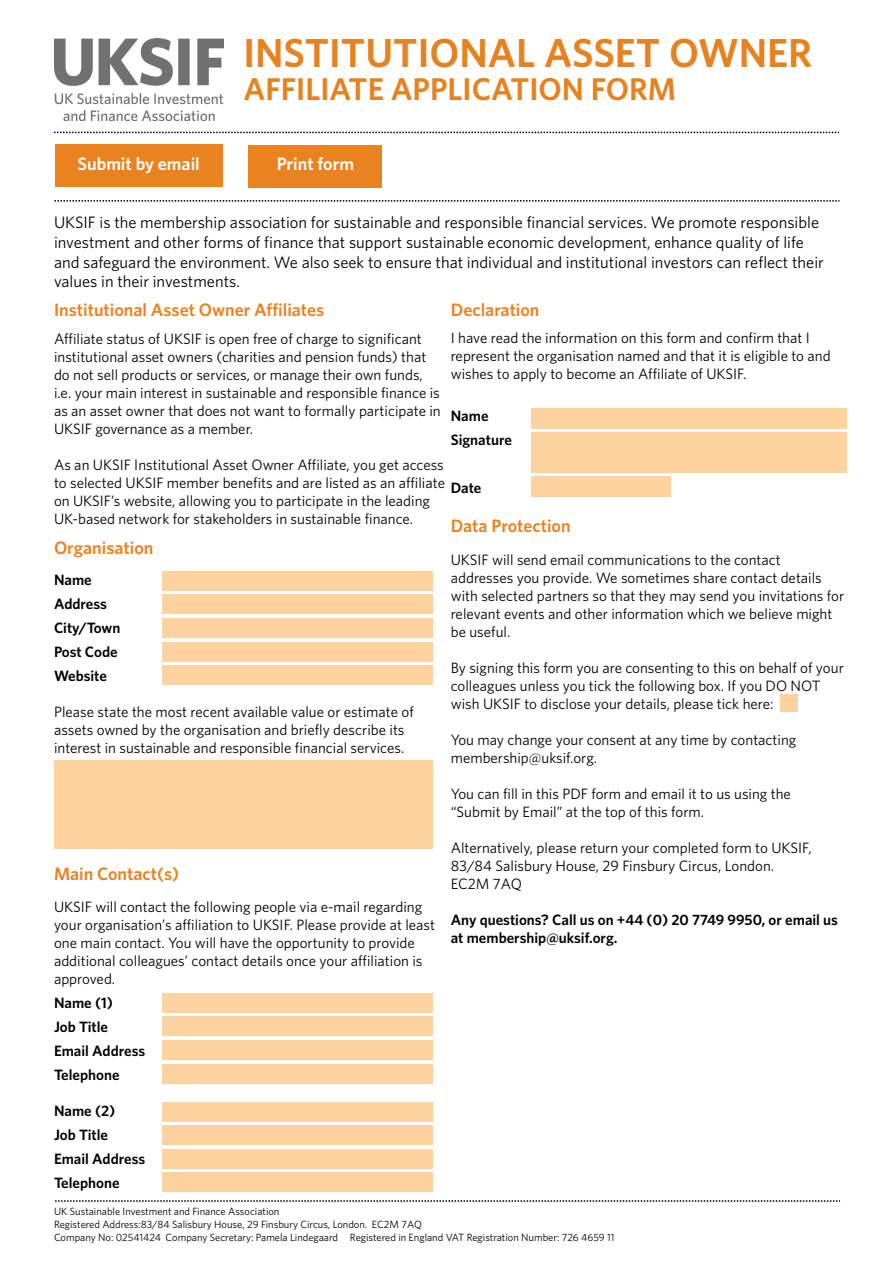
<style>
.page{position:relative;width:893px;height:1263px;background:#fff}
.page>*{position:absolute;margin:0;border:0;box-sizing:border-box;transform-origin:0 0}
.t1{font:600 40.5px "Whitney";color:#e68220}
.t2{font:600 31.5px "Whitney";color:#e68220}
.t3{font:600 18px "Whitney";color:#eb8220}
.t4{font:600 18px "Whitney";color:#fff}
.t5{font:16.5px/19.8px "Whitney";color:#000}
.t6{font:15px/18px "Whitney";color:#000}
.t7{font:600 15px/24px "Whitney";color:#000}
.t8{font:10.5px/12.6px "Whitney";color:#000}
</style>
<div class="page">
<img style="left:54px;top:38px;width:169px;height:82px">
<svg style="left:54px;top:132px;width:785px;height:1px"></svg>
<svg style="left:54px;top:200px;width:785px;height:2px"></svg>
<div style="left:55px;top:145px;width:167px;height:42px;background:#eb8220"></div>
<div style="left:249px;top:145px;width:133px;height:43px;background:#eb8220"></div>
<svg style="left:55px;top:1200px;width:785px;height:2px"></svg>
<div style="left:162px;top:571px;width:270px;height:19px;background:#ffd39f"></div>
<div style="left:162px;top:665px;width:270px;height:20px;background:#ffd39f"></div>
<div style="left:162px;top:642px;width:270px;height:20px;background:#ffd39f"></div>
<div style="left:162px;top:618px;width:270px;height:20px;background:#ffd39f"></div>
<div style="left:162px;top:594px;width:270px;height:20px;background:#ffd39f"></div>
<div style="left:54px;top:760px;width:378px;height:88px;background:#ffd39f"></div>
<div style="left:162px;top:1041px;width:270px;height:19px;background:#ffd39f"></div>
<div style="left:162px;top:1172px;width:270px;height:20px;background:#ffd39f"></div>
<div style="left:162px;top:1150px;width:270px;height:19px;background:#ffd39f"></div>
<div style="left:162px;top:1125px;width:270px;height:20px;background:#ffd39f"></div>
<div style="left:162px;top:1102px;width:270px;height:20px;background:#ffd39f"></div>
<div style="left:162px;top:1064px;width:270px;height:20px;background:#ffd39f"></div>
<div style="left:162px;top:993px;width:270px;height:20px;background:#ffd39f"></div>
<div style="left:162px;top:1016px;width:270px;height:20px;background:#ffd39f"></div>
<div style="left:531px;top:409px;width:315px;height:20px;background:#ffd39f"></div>
<div style="left:531px;top:432px;width:315px;height:40px;background:#ffd39f"></div>
<div style="left:531px;top:476px;width:139px;height:20px;background:#ffd39f"></div>
<div style="left:781px;top:695px;width:17px;height:17px;background:#ffd39f"></div>
<h1 class="t1" style="left:243px;top:29px;width:570px">INSTITUTIONAL ASSET OWNER</h1>
<h2 class="t2" style="left:243px;top:70px;width:434px">AFFILIATE APPLICATION FORM</h2>
<p class="t4" style="left:77px;top:152px;width:124px">Submit by email</p>
<p class="t4" style="left:277px;top:153px;width:79px">Print form</p>
<p class="t5" style="left:54px;top:212px;width:771px">UKSIF is the membership association for sustainable and responsible financial services. We promote responsible investment and other forms of finance that support sustainable economic development, enhance quality of life and safeguard the environment. We also seek to ensure that individual and institutional investors can reflect their values in their investments.</p>
<p class="t3" style="left:54px;top:299px;width:272px">Institutional Asset Owner Affiliates</p>
<p class="t6" style="left:54px;top:329px;width:388px">Affiliate status of UKSIF is open free of charge to significant institutional asset owners (charities and pension funds) that do not sell products or services, or manage their own funds, i.e. your main interest in sustainable and responsible finance is as an asset owner that does not want to formally participate in UKSIF governance as a member.</p>
<p class="t6" style="left:54px;top:455px;width:393px">As an UKSIF Institutional Asset Owner Affiliate, you get access to selected UKSIF member benefits and are listed as an affiliate on UKSIF’s website, allowing you to participate in the leading UK-based network for stakeholders in sustainable finance.</p>
<p class="t3" style="left:54px;top:537px;width:101px">Organisation</p>
<p class="t7" style="left:54px;top:567px;width:68px">Name<br>Address<br>City/Town<br>Post Code<br>Website</p>
<p class="t6" style="left:54px;top:702px;width:361px">Please state the most recent available value or estimate of assets owned by the organisation and briefly describe its interest in sustainable and responsible financial services.</p>
<p class="t3" style="left:451px;top:299px;width:90px">Declaration</p>
<p class="t6" style="left:451px;top:328px;width:381px">I have read the information on this form and confirm that I represent the organisation named and that it is eligible to and wishes to apply to become an Affiliate of UKSIF.</p>
<p class="t7" style="left:451px;top:403px;width:63px">Name<br>Signature</p>
<p class="t7" style="left:451px;top:475px;width:32px">Date</p>
<p class="t3" style="left:451px;top:515px;width:121px">Data Protection</p>
<p class="t6" style="left:451px;top:550px;width:395px">UKSIF will send email communications to the contact addresses you provide. We sometimes share contact details with selected partners so that they may send you invitations for relevant events and other information which we believe might be useful.</p>
<p class="t6" style="left:451px;top:658px;width:395px">By signing this form you are consenting to this on behalf of your colleagues unless you tick the following box. If you DO NOT wish UKSIF to disclose your details, please tick here:</p>
<p class="t6" style="left:451px;top:730px;width:347px">You may change your consent at any time by contacting membership@uksif.org.</p>
<p class="t6" style="left:451px;top:784px;width:342px">You can fill in this PDF form and email it to us using the “Submit by Email” at the top of this form.</p>
<p class="t6" style="left:451px;top:838px;width:362px">Alternatively, please return your completed form to UKSIF,<br>83/84 Salisbury House, 29 Finsbury Circus, London.<br>EC2M 7AQ</p>
<p class="t7" style="left:451px;top:910px;width:389px;line-height:18px">Any questions? Call us on +44 (0) 20 7749 9950, or email us at membership@uksif.org.</p>
<p class="t3" style="left:54px;top:863px;width:127px">Main Contact(s)</p>
<p class="t6" style="left:54px;top:898px;width:383px">UKSIF will contact the following people via e-mail regarding your organisation’s affiliation to UKSIF. Please provide at least one main contact. You will have the opportunity to provide additional colleagues’ contact details once your affiliation is approved.</p>
<p class="t7" style="left:54px;top:990px;width:93px">Name (1)<br>Job Title<br>Email Address<br>Telephone</p>
<p class="t7" style="left:54px;top:1098px;width:93px">Name (2)<br>Job Title<br>Email Address<br>Telephone</p>
<p class="t8" style="left:54px;top:1205px;width:562px">UK Sustainable Investment and Finance Association<br>Registered Address:83/84 Salisbury House, 29 Finsbury Circus, London. EC2M 7AQ<br>Company No: 02541424 Company Secretary: Pamela Lindegaard Registered in England VAT Registration Number: 726 4659 11</p>
</div>
